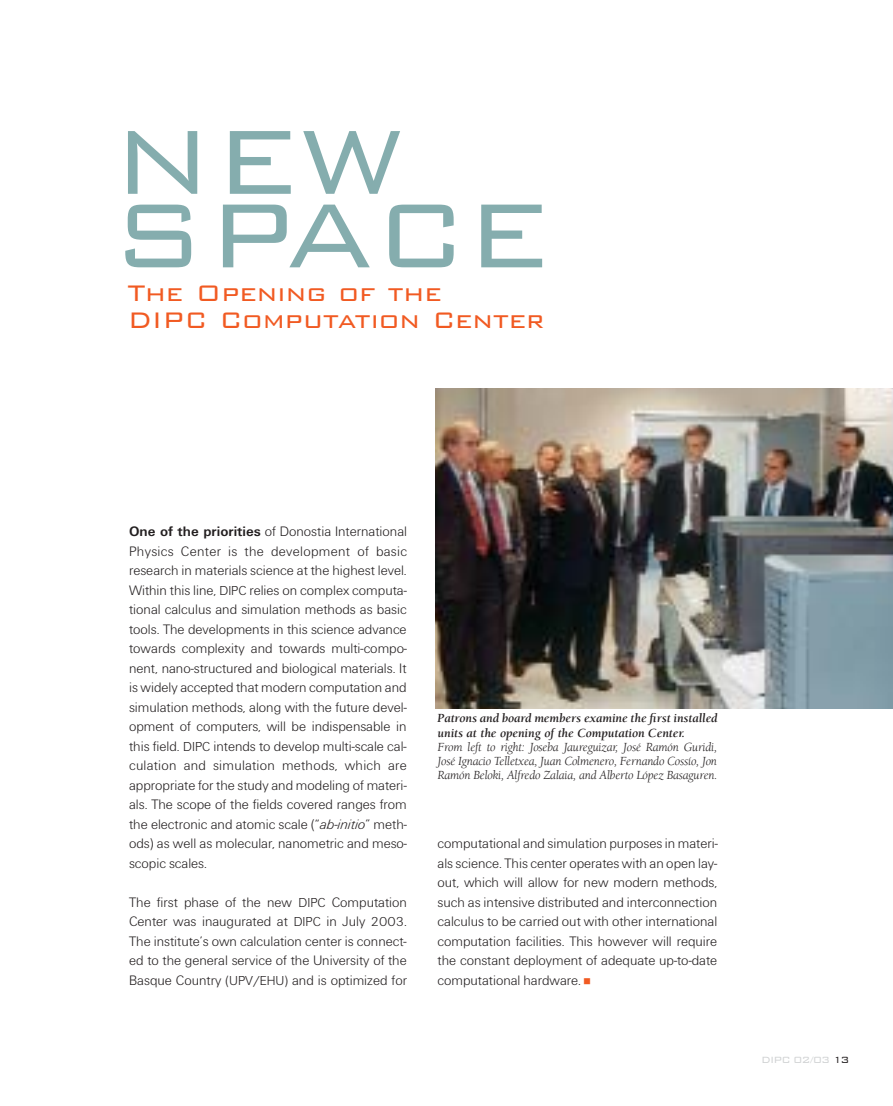
<style>
.page{position:relative;width:893px;height:1106px;background:#fff}
.page>*{position:absolute;margin:0;border:0;box-sizing:border-box;transform-origin:0 0}
.t1{font:300 121.5px "Bank Gothic BT";color:#85adae}
.t2{font:300 30px/27px "Bank Gothic BT";color:#f15a22}
.t3{font:14.25px/19.5px "U45";color:#231f20;text-align:justify}
.t4{font:italic 12.75px/14.2px "Berkeley";letter-spacing:-.015em;color:#231f20;text-align:justify}
.t5{font:italic 700 12.75px/14.2px "Berkeley";letter-spacing:-.005em;color:#231f20}
.t6{font:300 12px "Bank Gothic BT";letter-spacing:-.075em;color:#d1d3d4}
.s1{font-family:"U65"}
.s2{font-size:13.5px}
.s3{font-family:"U46"}
.s4{color:#231f20}
</style>
<div class="page">
<img style="left:436px;top:388px;width:456px;height:321px">
<h1 class="t1" style="left:112px;top:81px;width:294px">NEW</h1>
<h1 class="t1" style="left:112px;top:154px;width:440px">SPACE</h1>
<h2 class="t2" style="left:128px;top:277px;width:418px">The Opening of the<br>DIPC Computation Center</h2>
<p class="t3" style="left:129px;top:523px;width:279px"><span class="s1">One of the priorities</span> of Donostia International Physics Center is the development of basic research in materials science at the highest level.<br>Within this line, <span class="s2">DIPC</span> relies on complex computa&shy;tional calculus and simulation methods as basic tools. The developments in this science advance towards complexity and towards multi-compo&shy;nent, nano-structured and biological materials. It is widely accepted that modern computation and simulation methods, along with the future devel&shy;opment of computers, will be indispensable in this field. <span class="s2">DIPC</span> intends to develop multi-scale cal&shy;culation and simulation methods, which are appropriate for the study and modeling of materi&shy;als. The scope of the fields covered ranges from the electronic and atomic scale (“<span class="s3">ab-initio</span>” meth&shy;ods) as well as molecular, nanometric and meso&shy;scopic scales.</p>
<p class="t3" style="left:129px;top:893px;width:279px">The first phase of the new <span class="s2">DIPC</span> Computation Center was inaugurated at <span class="s2">DIPC</span> in July <span class="s2">2003</span>.<br>The institute’s own calculation center is connect&shy;ed to the general service of the University of the Basque Country <span class="s2">(UPV/EHU)</span> and is optimized for</p>
<p class="t5" style="left:437px;top:712px;width:281px">Patrons and board members examine the first installed units at the opening of the Computation Center.</p>
<p class="t4" style="left:437px;top:741px;width:281px">From left to right: Joseba Jaureguizar, José Ramón Guridi, José Ignacio Telletxea, Juan Colmenero, Fernando Cossío, Jon Ramón Beloki, Alfredo Zalaia, and Alberto López Basaguren.</p>
<p class="t3" style="left:437px;top:835px;width:282px">computational and simulation purposes in materi&shy;als science. This center operates with an open lay&shy;out, which will allow for new modern methods, such as intensive distributed and interconnection calculus to be carried out with other international computation facilities. This however will require the constant deployment of adequate up-to-date computational hardware.</p>
<p class="t6" style="left:761px;top:1052px;width:90px">DIPC 02/03 <span class="s4">13</span></p>
</div>
